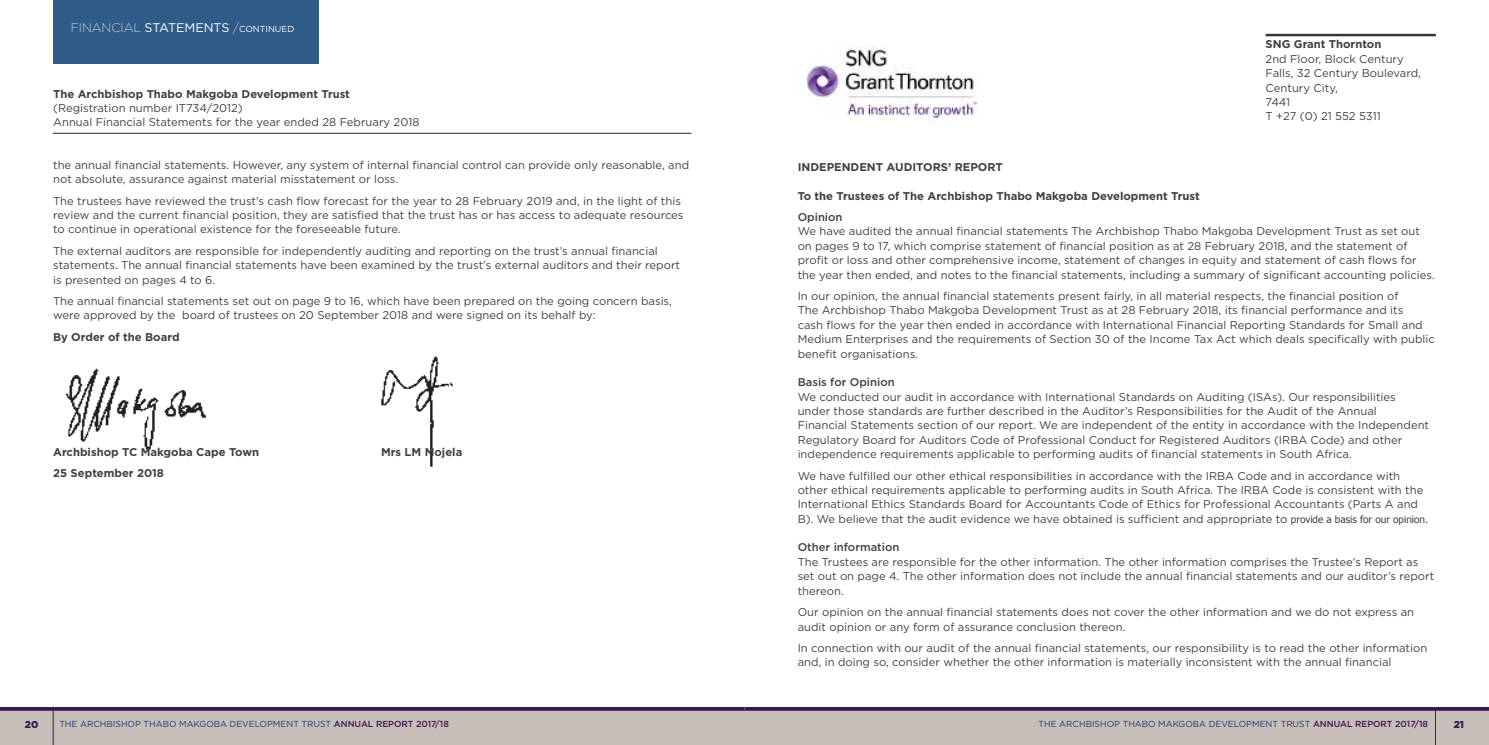
<style>
.page{position:relative;width:1489px;height:745px;background:#fff}
.page>*{position:absolute;margin:0;border:0;box-sizing:border-box;transform-origin:0 0}
.t1{font:200 12.5px "Gotham";color:#fff}
.t2{font:11.25px/14.4px "Gotham";color:#444041}
.t3{font:700 11.25px/21.5px "Gotham";color:#444041}
.t4{font:500 11.25px "Gotham";color:#444041}
.t5{font:900 10px "Gotham";color:#3a1850}
.t6{font:8.75px "Gotham";color:#1d3970}
.s1{font-weight:400}
.s2{font-weight:400;font-size:8.75px}
.s3{font-family:"Tahoma";font-size:10px}
.s4{font-weight:500;color:#3a1850}
</style>
<div class="page">
<div style="left:0;top:709px;width:744px;height:35px;background:#c9bfba"></div>
<div style="left:745px;top:709px;width:743px;height:35px;background:#c9bfba"></div>
<hr style="left:0;top:707px;width:744px;height:3px;background:#3a1850">
<hr style="left:744px;top:707px;width:744px;height:3px;background:#3a1850">
<hr style="left:53px;top:708px;width:1px;height:36px;background:#3a1850">
<hr style="left:1434px;top:708px;width:1px;height:36px;background:#3a1850">
<img style="left:65px;top:356px;width:388px;height:111px">
<div style="left:53px;top:0;width:266px;height:64px;background:#2e5b88"></div>
<hr style="left:53px;top:133px;width:638px;height:1px;background:#241f1f">
<img style="left:807px;top:45px;width:171px;height:80px">
<hr style="left:1265px;top:34px;width:170px;height:2px;background:#393535">
<p class="t1" style="left:71px;top:20px;width:225px">FINANCIAL <span class="s1">STATEMENTS</span> /<span class="s2">CONTINUED</span></p>
<p class="t3" style="left:53px;top:83px;width:298px">The Archbishop Thabo Makgoba Development Trust</p>
<p class="t2" style="left:53px;top:101px;width:368px">(Registration number IT734/2012)<br>Annual Financial Statements for the year ended 28 February 2018</p>
<p class="t2" style="left:53px;top:157px;width:637px">the annual financial statements. However, any system of internal financial control can provide only reasonable, and not absolute, assurance against material misstatement or loss.</p>
<p class="t2" style="left:53px;top:193px;width:632px">The trustees have reviewed the trust’s cash flow forecast for the year to 28 February 2019 and, in the light of this review and the current financial position, they are satisfied that the trust has or has access to adequate resources to continue in operational existence for the foreseeable future.</p>
<p class="t2" style="left:53px;top:243px;width:628px">The external auditors are responsible for independently auditing and reporting on the trust’s annual financial statements. The annual financial statements have been examined by the trust’s external auditors and their report is presented on pages 4 to 6.</p>
<p class="t2" style="left:53px;top:293px;width:620px">The annual financial statements set out on page 9 to 16, which have been prepared on the going concern basis, were approved by the board of trustees on 20 September 2018 and were signed on its behalf by:</p>
<p class="t3" style="left:53px;top:326px;width:128px">By Order of the Board</p>
<p class="t3" style="left:53px;top:441px;width:207px">Archbishop TC Makgoba Cape Town<br>25 September 2018</p>
<p class="t3" style="left:381px;top:441px;width:83px">Mrs LM Mojela</p>
<p class="t3" style="left:1265px;top:34px;width:117px">SNG Grant Thornton</p>
<p class="t2" style="left:1265px;top:51px;width:157px">2nd Floor, Block Century<br>Falls, 32 Century Boulevard,<br>Century City,<br>7441<br>T +27 (0) 21 552 5311</p>
<p class="t3" style="left:797px;top:156px;width:207px">INDEPENDENT AUDITORS’ REPORT</p>
<p class="t3" style="left:797px;top:185px;width:403px">To the Trustees of The Archbishop Thabo Makgoba Development Trust</p>
<p class="t4" style="left:797px;top:209px;width:46px">Opinion</p>
<p class="t2" style="left:797px;top:224px;width:638px">We have audited the annual financial statements The Archbishop Thabo Makgoba Development Trust as set out on pages 9 to 17, which comprise statement of financial position as at 28 February 2018, and the statement of profit or loss and other comprehensive income, statement of changes in equity and statement of cash flows for the year then ended, and notes to the financial statements, including a summary of significant accounting policies.</p>
<p class="t2" style="left:797px;top:288px;width:638px">In our opinion, the annual financial statements present fairly, in all material respects, the financial position of<br>The Archbishop Thabo Makgoba Development Trust as at 28 February 2018, its financial performance and its<br>cash flows for the year then ended in accordance with International Financial Reporting Standards for Small and Medium Enterprises and the requirements of Section 30 of the Income Tax Act which deals specifically with public benefit organisations.</p>
<p class="t4" style="left:797px;top:374px;width:99px">Basis for Opinion</p>
<p class="t2" style="left:797px;top:389px;width:633px">We conducted our audit in accordance with International Standards on Auditing (ISAs). Our responsibilities under those standards are further described in the Auditor’s Responsibilities for the Audit of the Annual Financial Statements section of our report. We are independent of the entity in accordance with the Independent Regulatory Board for Auditors Code of Professional Conduct for Registered Auditors (IRBA Code) and other independence requirements applicable to performing audits of financial statements in South Africa.</p>
<p class="t2" style="left:797px;top:468px;width:632px">We have fulfilled our other ethical responsibilities in accordance with the IRBA Code and in accordance with other ethical requirements applicable to performing audits in South Africa. The IRBA Code is consistent with the International Ethics Standards Board for Accountants Code of Ethics for Professional Accountants (Parts A and B). We believe that the audit evidence we have obtained is sufficient and appropriate to <span class="s3">provide a basis for our opinion.</span></p>
<p class="t4" style="left:797px;top:539px;width:103px">Other information</p>
<p class="t2" style="left:797px;top:554px;width:638px">The Trustees are responsible for the other information. The other information comprises the Trustee’s Report as set out on page 4. The other information does not include the annual financial statements and our auditor’s report thereon.</p>
<p class="t2" style="left:797px;top:604px;width:618px">Our opinion on the annual financial statements does not cover the other information and we do not express an audit opinion or any form of assurance conclusion thereon.</p>
<p class="t2" style="left:797px;top:640px;width:631px">In connection with our audit of the annual financial statements, our responsibility is to read the other information and, in doing so, consider whether the other information is materially inconsistent with the annual financial</p>
<p class="t5" style="left:25px;top:717px;width:15px">20</p>
<p class="t6" style="left:59px;top:718px;width:391px">THE ARCHBISHOP THABO MAKGOBA DEVELOPMENT TRUST <span class="s4">ANNUAL REPORT 2017/18</span></p>
<p class="t6" style="left:1038px;top:718px;width:391px">THE ARCHBISHOP THABO MAKGOBA DEVELOPMENT TRUST <span class="s4">ANNUAL REPORT 2017/18</span></p>
<p class="t5" style="left:1453px;top:717px;width:12px">21</p>
</div>
